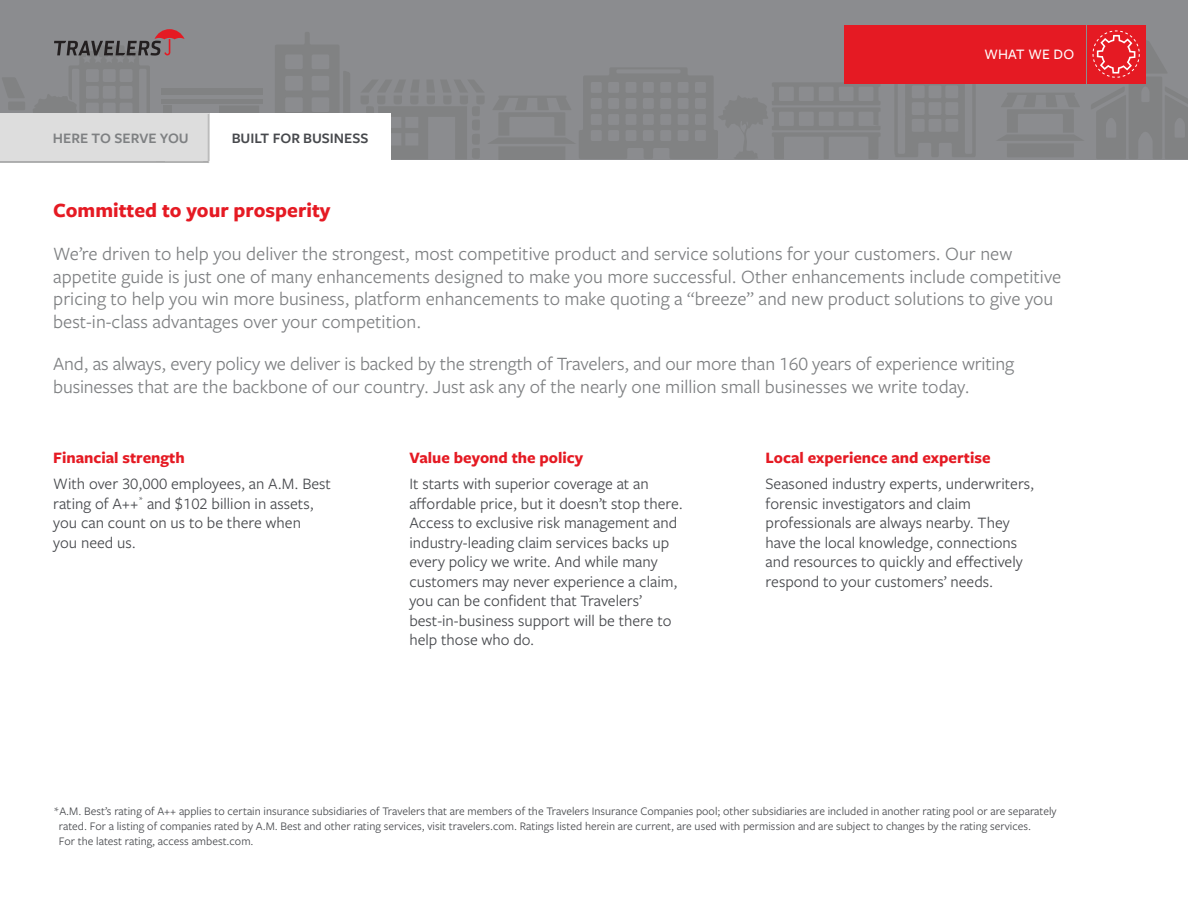
<style>
.page{position:relative;width:1188px;height:918px;background:#fff}
.page>*{position:absolute;margin:0;border:0;box-sizing:border-box;transform-origin:0 0}
.RED_Headline{font:700 21px "Freight Sans Pro";color:#e51a23}
.BODY_COPY{font:19.5px/22.5px "Freight Sans Pro";color:#7e8082}
.GRAY_Headline{font:19.5px/22.5px "Freight Sans Pro";letter-spacing:-.01em;color:#7e8082}
.BODY_COPY-2{font:16.5px/19.5px "Freight Sans Pro";color:#47494d}
.GRAY_Headline-2{font:700 16.5px "Freight Sans Pro";color:#e51a23}
.t1{font:600 15px "Freight Sans Pro";color:#7e8082}
.t2{font:600 15px "Freight Sans Pro";color:#47494d}
.SECTION_HEADER{font:500 15px "Freight Sans Pro";letter-spacing:.01em;color:#fff}
.BODY_COPY-3{font:12px/15px "Freight Sans Pro";color:#47494d}
</style>
<div class="page">
<div style="left:0;top:0;width:1188px;height:163px;background:#8b8c8f"></div>
<div style="left:161px;top:99px;width:102px;height:5px;background:#818283"></div>
<div style="left:161px;top:89px;width:102px;height:6px;background:#818283"></div>
<svg style="left:275px;top:32px;width:75px;height:81px"></svg>
<svg style="left:894px;top:83px;width:82px;height:74px"></svg>
<svg style="left:998px;top:93px;width:85px;height:64px"></svg>
<svg style="left:361px;top:68px;width:521px;height:92px"></svg>
<div style="left:1087px;top:25px;width:58px;height:58px;background:#e51a23"></div>
<div style="left:844px;top:25px;width:241px;height:58px;background:#e51a23"></div>
<svg style="left:1091px;top:30px;width:97px;height:129px"></svg>
<svg style="left:2px;top:29px;width:257px;height:84px"></svg>
<div style="left:209px;top:113px;width:181px;height:56px;background:#fff"></div>
<div style="left:0;top:113px;width:209px;height:48px;background:#ddd"></div>
<hr style="left:0;top:161px;width:208px;height:2px;background:#bbb">
<hr style="left:208px;top:114px;width:1px;height:49px;background:#bbb">
<div style="left:307px;top:161px;width:881px;height:14px;background:#fff"></div>
<p class="t1" style="left:53px;top:128px;width:222px">HERE TO SERVE YOU APPET TE</p>
<p class="t2" style="left:232px;top:128px;width:138px">BUILT FOR BUSINESS</p>
<p class="SECTION_HEADER" style="left:984px;top:44px;width:91px">WHAT WE DO</p>
<p class="RED_Headline" style="left:53px;top:196px;width:279px">Committed to your prosperity</p>
<p class="BODY_COPY" style="left:53px;top:242px;width:1010px">We’re driven to help you deliver the strongest, most competitive product and service solutions for your customers. Our new appetite guide is just one of many enhancements designed to make you more successful. Other enhancements include competitive pricing to help you win more business, platform enhancements to make quoting a “breeze” and new product solutions to give you best-in-class advantages over your competition.</p>
<p class="GRAY_Headline" style="left:53px;top:352px;width:963px">And, as always, every policy we deliver is backed by the strength of Travelers, and our more than 160 years of experience writing businesses that are the backbone of our country. Just ask any of the nearly one million small businesses we write today.</p>
<p class="GRAY_Headline-2" style="left:53px;top:446px;width:133px">Financial strength</p>
<p class="BODY_COPY-2" style="left:53px;top:473px;width:279px">With over 30,000 employees, an A.M. Best rating of A++<sup>*</sup> and $102 billion in assets, you can count on us to be there when<br>you need us.</p>
<p class="GRAY_Headline-2" style="left:409px;top:446px;width:175px">Value beyond the policy</p>
<p class="BODY_COPY-2" style="left:409px;top:473px;width:275px">It starts with superior coverage at an affordable price, but it doesn’t stop there.<br>Access to exclusive risk management and industry-leading claim services backs up every policy we write. And while many customers may never experience a claim, you can be confident that Travelers’ best-in-business support will be there to help those who do.</p>
<p class="GRAY_Headline-2" style="left:766px;top:446px;width:227px">Local experience and expertise</p>
<p class="BODY_COPY-2" style="left:766px;top:473px;width:270px">Seasoned industry experts, underwriters, forensic investigators and claim professionals are always nearby. They have the local knowledge, connections and resources to quickly and effectively respond to your customers’ needs.</p>
<p class="BODY_COPY-3" style="left:59px;top:803px;width:999px;text-indent:-5px">*A.M. Best’s rating of A++ applies to certain insurance subsidiaries of Travelers that are members of the Travelers Insurance Companies pool; other subsidiaries are included in another rating pool or are separately rated. For a listing of companies rated by A.M. Best and other rating services, visit travelers.com. Ratings listed herein are current, are used with permission and are subject to changes by the rating services.<br>For the latest rating, access ambest.com.</p>
</div>
